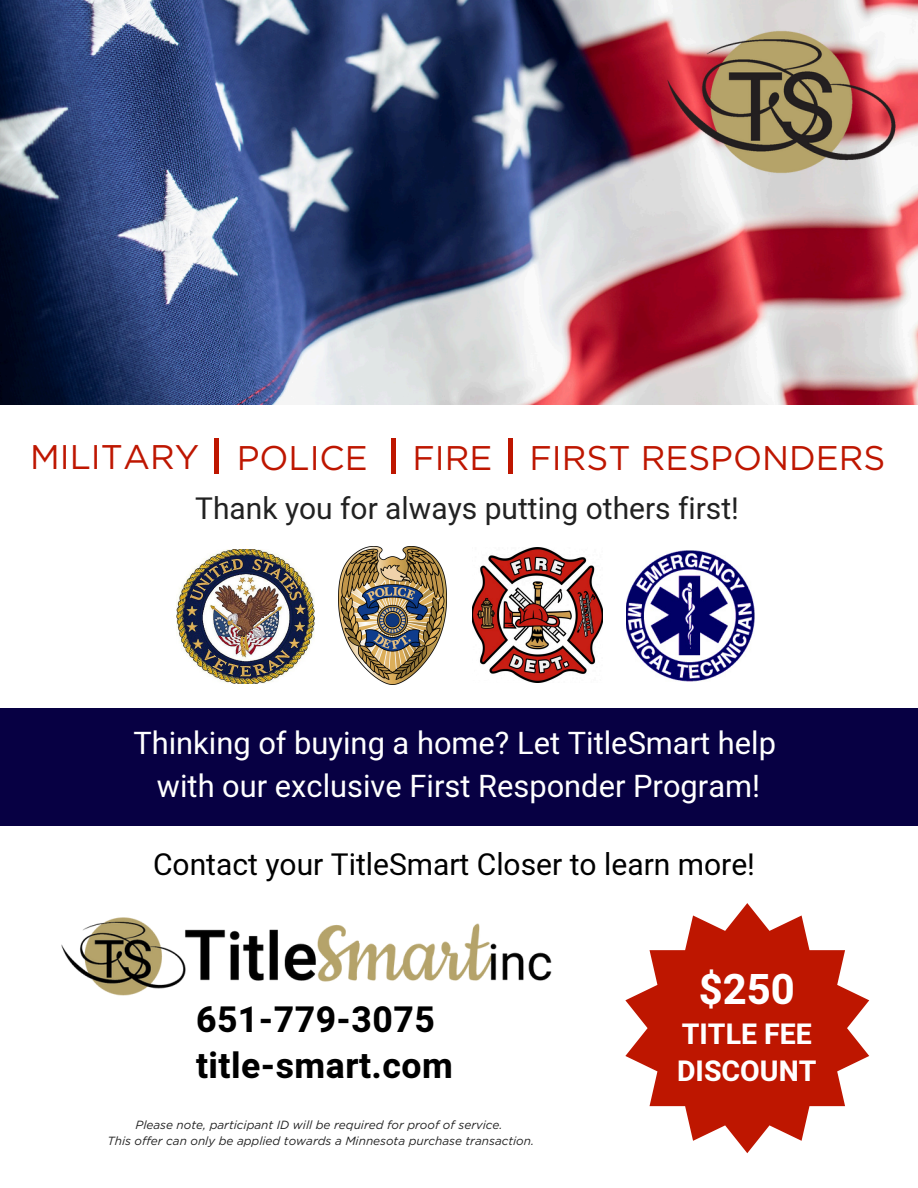
<style>
.page{position:relative;width:918px;height:1188px;background:#fff}
.page>*{position:absolute;margin:0;border:0;box-sizing:border-box;transform-origin:0 0}
.t1{font:51.3px "Gotham";color:#be1600}
.t2{font:700 41.7px "Heebo";color:#fff}
.t3{font:700 35.55px/46.2px "Heebo";letter-spacing:.015em;color:#000}
.t4{font:34.2px "Gotham";color:#be1600}
.t5{font:30.75px/42.8px "Heebo";color:#fff;text-align:center}
.t6{font:30px "Heebo";color:#000}
.t7{font:30px "Heebo";color:#222}
.t8{font:700 28.5px/36.9px "Heebo";color:#fff}
.t9{font:italic 11.85px "Gotham";color:#222}
.s1{font-weight:800}
</style>
<div class="page">
<img style="left:177px;top:549px;width:138px;height:135px">
<img style="left:626px;top:550px;width:129px;height:131px">
<img style="left:472px;top:548px;width:131px;height:134px">
<img style="left:338px;top:547px;width:108px;height:138px">
<div style="left:0;top:709px;width:918px;height:117px;background:#070043"></div>
<img style="left:0;top:0;width:918px;height:405px">
<img style="left:654px;top:0;width:254px;height:204px">
<svg style="left:625px;top:903px;width:244px;height:250px;fill:#be1600"></svg>
<img style="left:61px;top:917px;width:491px;height:79px">
<p class="t4" style="left:30px;top:442px;width:171px">MILITARY</p>
<p class="t1" style="left:210px;top:433px;width:16px">I</p>
<h2 class="t4" style="left:237px;top:443px;width:133px">POLICE</h2>
<h2 class="t1" style="left:386px;top:433px;width:16px">I</h2>
<p class="t4" style="left:412px;top:443px;width:81px">FIRE</p>
<h2 class="t1" style="left:503px;top:433px;width:16px">I</h2>
<p class="t4" style="left:529px;top:443px;width:357px">FIRST RESPONDERS</p>
<h2 class="t7" style="left:195px;top:488px;width:545px">Thank you for always putting others first!</h2>
<h4 class="t5" style="left:133px;top:723px;width:644px">Thinking of buying a home? Let TitleSmart help with our exclusive First Responder Program!</h4>
<p class="t6" style="left:153px;top:844px;width:603px">Contact your TitleSmart Closer to learn more!</p>
<p class="t3" style="left:196px;top:997px;width:258px"><span class="s1">6</span>51-779-3075 title-smart.com</p>
<p class="t9" style="left:135px;top:1119px;width:369px">Please note, participant ID will be required for proof of service.</p>
<p class="t9" style="left:107px;top:1135px;width:428px">This offer can only be applied towards a Minnesota purchase transaction.</p>
<p class="t2" style="left:699px;top:960px;width:98px">$250</p>
<p class="t8" style="left:677px;top:1016px;width:141px">TITLE FEE<br>DISCOUNT</p>
</div>
